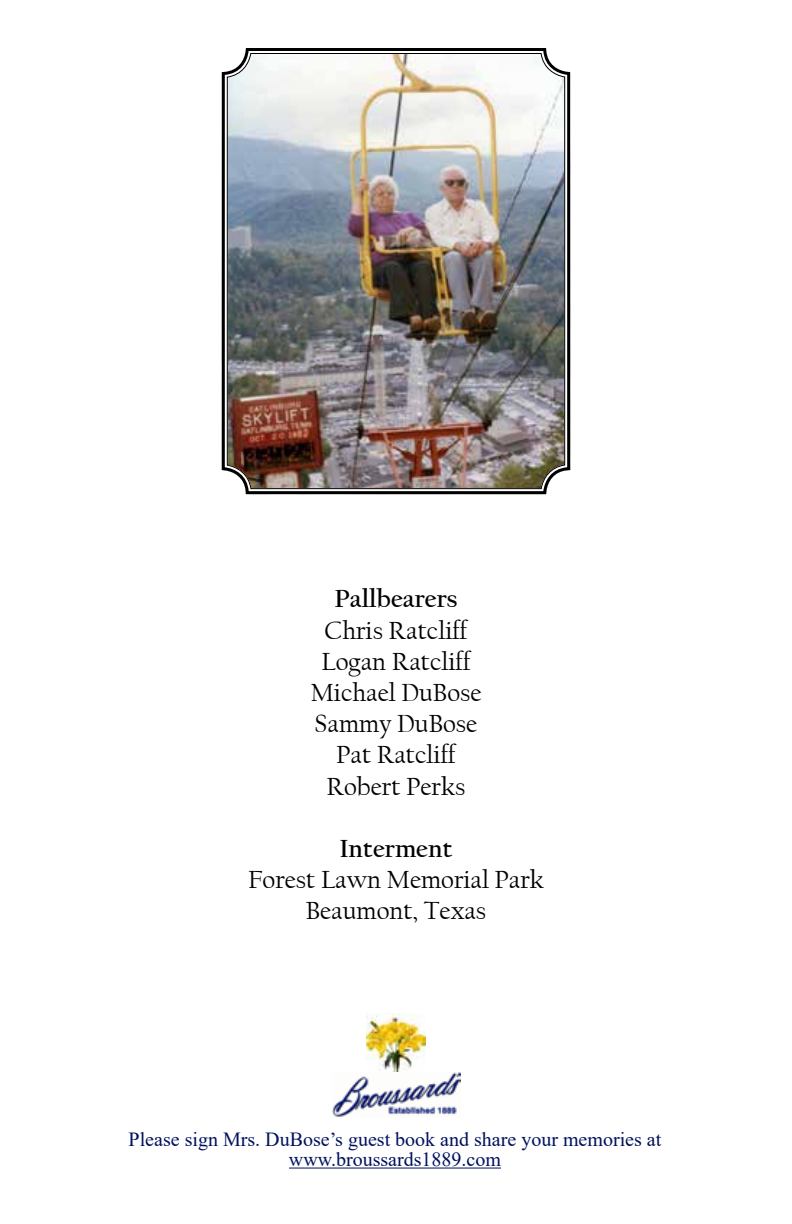
<style>
.page{position:relative;width:792px;height:1224px;background:#fff}
.page>*{position:absolute;margin:0;border:0;box-sizing:border-box;transform-origin:0 0}
.t1{font:26px/31.2px "Californian FB";color:#000;text-align:center}
.t2{font:700 26px "Californian FB";color:#000}
.t3{font:20px/20px "Times New Roman";color:#00115e;text-align:center}
</style>
<div class="page">
<img style="left:333px;top:1072px;width:127px;height:46px">
<hr style="left:289px;top:1168px;width:212px;height:1px;background:#00115e">
<img style="left:367px;top:1013px;width:58px;height:59px">
<img style="left:221px;top:48px;width:350px;height:447px">
<p class="t2" style="left:335px;top:584px;width:124px">Pallbearers</p>
<p class="t1" style="left:310px;top:615px;width:173px">Chris Ratcliff<br>Logan Ratcliff<br>Michael DuBose<br>Sammy DuBose<br>Pat Ratcliff<br>Robert Perks</p>
<p class="t2" style="left:339px;top:834px;width:115px">Interment</p>
<p class="t1" style="left:248px;top:865px;width:297px">Forest Lawn Memorial Park<br>Beaumont, Texas</p>
<p class="t3" style="left:129px;top:1129px;width:534px">Please sign Mrs. DuBose’s guest book and share your memories at www.broussards1889.com</p>
</div>
